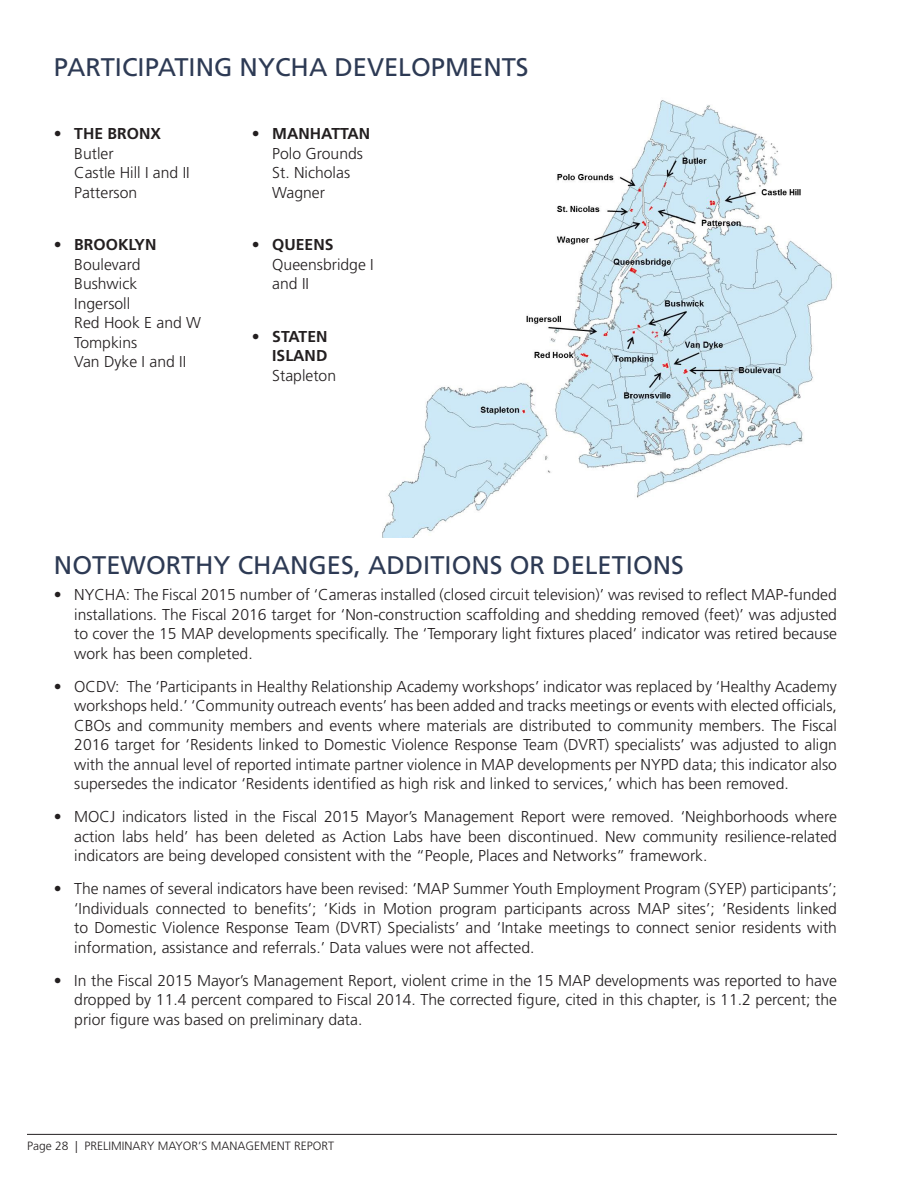
<style>
.page{position:relative;width:918px;height:1188px;background:#fff}
.page>*{position:absolute;margin:0;border:0;box-sizing:border-box;transform-origin:0 0}
.Headings{font:25.5px "Frutiger LT Std";color:#2d3a54}
.t1{font:300 15.75px/19.5px "Frutiger LT Std";color:#231f20;text-align:justify}
.t2{font:700 15.75px/19.5px "Frutiger LT Std";color:#231f20}
.t3{font:300 12px "Frutiger LT Std";color:#231f20}
.s1{font-weight:700}
.s2{font-weight:300}
</style>
<div class="page">
<hr style="left:27px;top:1134px;width:810px;height:1px;background:#231f20">
<img style="left:382px;top:100px;width:451px;height:438px">
<p class="Headings" style="left:54px;top:52px;width:476px">PARTICIPATING NYCHA DEVELOPMENTS</p>
<p class="t1" style="left:74px;top:124px;width:117px;text-align:left;text-indent:-20px"><span class="s1">• THE BRONX<br></span>Butler<br>Castle Hill I and II<br>Patterson</p>
<p class="t1" style="left:74px;top:235px;width:128px;text-align:left;text-indent:-20px"><span class="s1">• BROOKLYN<br></span>Boulevard<br>Bushwick<br>Ingersoll<br>Red Hook E and W<br>Tompkins<br>Van Dyke I and II</p>
<p class="t1" style="left:272px;top:124px;width:100px;text-align:left;text-indent:-20px"><span class="s1">• MANHATTAN<br></span>Polo Grounds<br>St. Nicholas<br>Wagner</p>
<p class="t1" style="left:272px;top:235px;width:103px;text-align:left;text-indent:-20px"><span class="s1">• QUEENS<br></span>Queensbridge I and II</p>
<p class="t2" style="left:272px;top:326px;width:65px;text-indent:-20px">• STATEN<br>ISLAND<br><span class="s2">Stapleton</span></p>
<p class="Headings" style="left:54px;top:550px;width:632px">NOTEWORTHY CHANGES, ADDITIONS OR DELETIONS</p>
<p class="t1" style="left:74px;top:585px;width:764px;text-indent:-20px">• NYCHA: The Fiscal 2015 number of ‘Cameras installed (closed circuit television)’ was revised to reflect MAP-funded installations. The Fiscal 2016 target for ‘Non-construction scaffolding and shedding removed (feet)’ was adjusted to cover the 15 MAP developments specifically. The ‘Temporary light fixtures placed’ indicator was retired because work has been completed.</p>
<p class="t1" style="left:74px;top:677px;width:764px;text-indent:-20px">• OCDV: The ‘Participants in Healthy Relationship Academy workshops’ indicator was replaced by ‘Healthy Academy workshops held.’ ‘Community outreach events’ has been added and tracks meetings or events with elected officials, CBOs and community members and events where materials are distributed to community members. The Fiscal 2016 target for ‘Residents linked to Domestic Violence Response Team (DVRT) specialists’ was adjusted to align with the annual level of reported intimate partner violence in MAP developments per NYPD data; this indicator also supersedes the indicator ‘Residents identified as high risk and linked to services,’ which has been removed.</p>
<p class="t1" style="left:74px;top:807px;width:764px;text-indent:-20px">• MOCJ indicators listed in the Fiscal 2015 Mayor’s Management Report were removed. ‘Neighborhoods where action labs held’ has been deleted as Action Labs have been discontinued. New community resilience-related indicators are being developed consistent with the “People, Places and Networks” framework.</p>
<p class="t1" style="left:74px;top:879px;width:764px;text-indent:-20px">• The names of several indicators have been revised: ‘MAP Summer Youth Employment Program (SYEP) participants’; ‘Individuals connected to benefits’; ‘Kids in Motion program participants across MAP sites’; ‘Residents linked to Domestic Violence Response Team (DVRT) Specialists’ and ‘Intake meetings to connect senior residents with information, assistance and referrals.’ Data values were not affected.</p>
<p class="t1" style="left:74px;top:971px;width:764px;text-indent:-20px">• In the Fiscal 2015 Mayor’s Management Report, violent crime in the 15 MAP developments was reported to have dropped by 11.4 percent compared to Fiscal 2014. The corrected figure, cited in this chapter, is 11.2 percent; the prior figure was based on preliminary data.</p>
<p class="t3" style="left:27px;top:1139px;width:309px">Page 28 | PRELIMINARY MAYOR’S MANAGEMENT REPORT</p>
</div>
